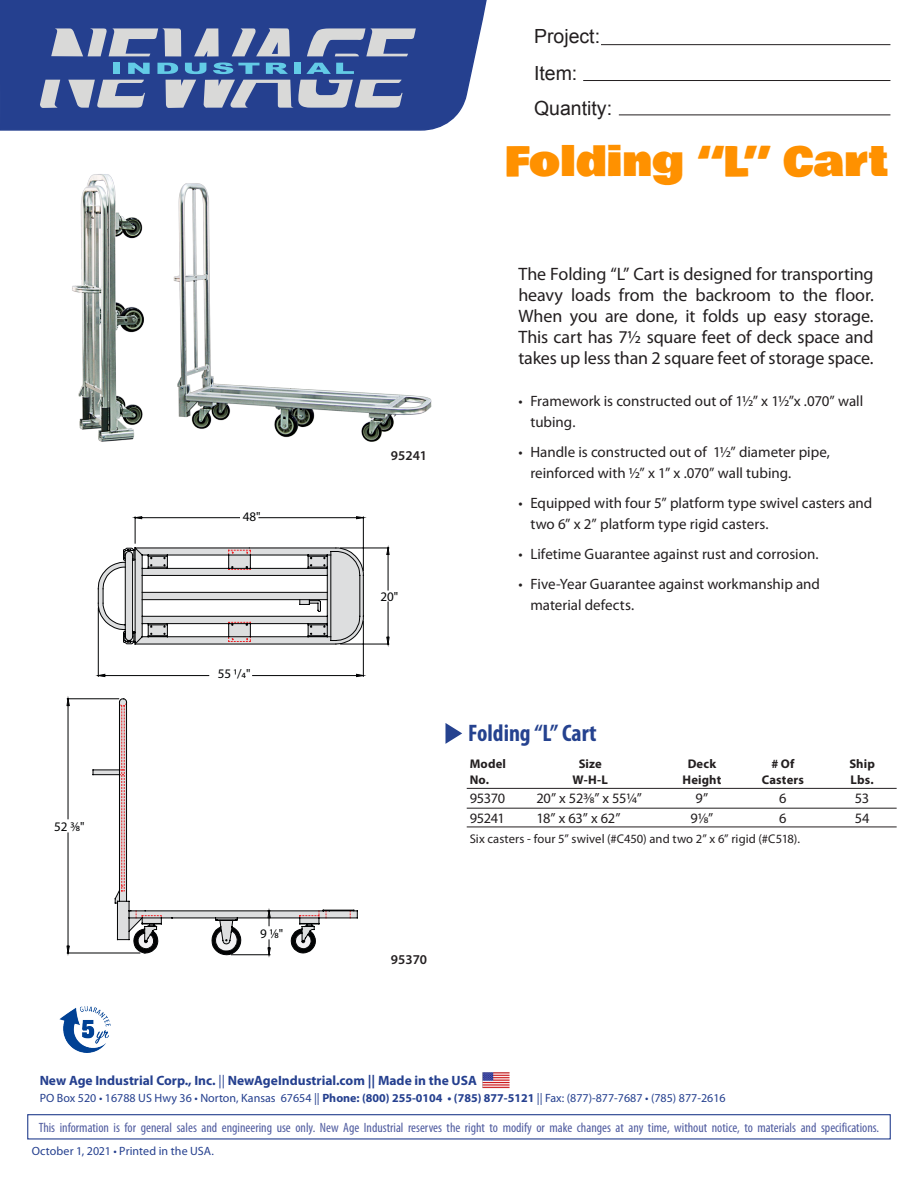
<style>
.page{position:relative;width:918px;height:1188px;background:#fff}
.page>*{position:absolute;margin:0;border:0;box-sizing:border-box;transform-origin:0 0}
.t1{font:40.5px "Bowlby One";letter-spacing:.005em;color:#ff9100}
.Header_Right{font:700 condensed 24px "Myriad Pro";color:#25428f}
.t2{font:19.5px/37.3px "Arial";color:#231f20}
.t3{font:18px/21px "Myriad Pro";letter-spacing:-.01em;color:#231f20;text-align:justify}
.t4{font:15px/21px "Myriad Pro";color:#231f20}
.t5{font:14.4px "Myriad Pro";letter-spacing:-.015em;color:#231f20}
.t6{font:condensed 13.5px "Myriad Pro";color:#4f5b9f}
.t7{font:700 13.5px "Myriad Pro";color:#25408f}
.t8{font:600 13.5px "Myriad Pro";color:#231f20}
.t9{font:13.05px "Myriad Pro";color:#020304}
.t10{font:12.6px "Myriad Pro";letter-spacing:.01em;color:#231f20}
.t11{font:700 12.6px "Myriad Pro";letter-spacing:.01em;color:#231f20}
.t12{font:12px "Myriad Pro";color:#25408f}
.s1{font-weight:400}
.s2{font-weight:700}
</style>
<div class="page">
<svg style="left:0;top:0;width:487px;height:131px;background:#314b95"></svg>
<hr style="left:601px;top:44px;width:289px;height:1px;background:#231f20">
<hr style="left:583px;top:80px;width:307px;height:1px;background:#231f20">
<hr style="left:619px;top:115px;width:271px;height:1px;background:#231f20">
<div style="left:294px;top:63px;width:7px;height:11px;background:#63cbe6"></div>
<svg style="left:306px;top:63px;width:48px;height:11px"></svg>
<svg style="left:40px;top:80px;width:20px;height:28px"></svg>
<svg style="left:68px;top:80px;width:77px;height:28px;background:#959fbc"></svg>
<svg style="left:166px;top:80px;width:30px;height:28px"></svg>
<svg style="left:51px;top:28px;width:239px;height:46px;background:#6982b0"></svg>
<svg style="left:204px;top:80px;width:199px;height:28px;background:#939dbb"></svg>
<svg style="left:307px;top:28px;width:109px;height:28px;background:#8692b6"></svg>
<div style="left:27px;top:1114px;width:864px;height:26px;border:1px solid #25408f"></div>
<img style="left:483px;top:1072px;width:26px;height:17px">
<img style="left:60px;top:1006px;width:51px;height:47px">
<svg style="left:66px;top:516px;width:324px;height:439px"></svg>
<img style="left:72px;top:174px;width:360px;height:268px">
<hr style="left:467px;top:788px;width:430px;height:1px;background:#231f20">
<hr style="left:467px;top:808px;width:430px;height:1px;background:#231f20">
<hr style="left:467px;top:827px;width:430px;height:1px;background:#231f20">
<svg style="left:445px;top:723px;width:17px;height:21px"></svg>
<h3 class="t2" style="left:534px;top:17px;width:68px">Project:<br>Item:</h3>
<h3 class="t2" style="left:534px;top:89px;width:80px">Quantity:</h3>
<p class="t9" style="left:54px;top:818px;width:32px">52 3⁄8"</p>
<p class="t9" style="left:243px;top:508px;width:19px">48"</p>
<p class="t9" style="left:218px;top:666px;width:34px">55 1/4"</p>
<p class="t9" style="left:260px;top:925px;width:25px">9 1⁄8"</p>
<p class="t8" style="left:391px;top:447px;width:38px">95241</p>
<p class="t9" style="left:380px;top:588px;width:19px">20"</p>
<p class="t1" style="left:505px;top:131px;width:386px">Folding “L” Cart</p>
<p class="t3" style="left:518px;top:263px;width:357px">The Folding “L” Cart is designed for transporting heavy loads from the backroom to the floor.<br>When you are done, it folds up easy storage.<br>This cart has 71/2 square feet of deck space and takes up less than 2 square feet of storage space.</p>
<p class="t4" style="left:530px;top:390px;width:334px;text-indent:-12px">• Framework is constructed out of 11/2” x 11/2”x .070” wall tubing.</p>
<p class="t4" style="left:530px;top:441px;width:301px;text-indent:-12px">• Handle is constructed out of 11/2” diameter pipe, reinforced with 1/2” x 1” x .070” wall tubing.</p>
<p class="t4" style="left:530px;top:492px;width:344px;text-indent:-12px">• Equipped with four 5” platform type swivel casters and two 6” x 2” platform type rigid casters.</p>
<p class="t4" style="left:518px;top:543px;width:302px">• Lifetime Guarantee against rust and corrosion.</p>
<p class="t4" style="left:530px;top:573px;width:291px;text-indent:-12px">• Five-Year Guarantee against workmanship and material defects.</p>
<p class="Header_Right" style="left:468px;top:718px;width:130px">Folding “L” Cart</p>
<p class="t11" style="left:470px;top:756px;width:38px">Model</p>
<p class="t11" style="left:579px;top:756px;width:25px">Size</p>
<p class="t11" style="left:688px;top:756px;width:30px">Deck</p>
<p class="t11" style="left:771px;top:756px;width:25px"># Of</p>
<p class="t11" style="left:849px;top:756px;width:27px">Ship</p>
<p class="t11" style="left:470px;top:771px;width:21px">No.</p>
<p class="t11" style="left:573px;top:771px;width:37px">W-H-L</p>
<p class="t11" style="left:682px;top:771px;width:40px">Height</p>
<p class="t11" style="left:762px;top:771px;width:44px">Casters</p>
<p class="t11" style="left:851px;top:771px;width:25px">Lbs.</p>
<p class="t5" style="left:470px;top:790px;width:37px">95370</p>
<p class="t5" style="left:536px;top:790px;width:107px">20” x 523/8” x 55¼”</p>
<p class="t5" style="left:696px;top:790px;width:14px">9”</p>
<p class="t5" style="left:779px;top:790px;width:9px">6</p>
<p class="t5" style="left:855px;top:790px;width:16px">53</p>
<p class="t5" style="left:470px;top:809px;width:37px">95241</p>
<p class="t5" style="left:536px;top:809px;width:86px">18” x 63” x 62”</p>
<p class="t5" style="left:691px;top:809px;width:24px">91/8”</p>
<p class="t5" style="left:779px;top:809px;width:9px">6</p>
<p class="t5" style="left:855px;top:809px;width:16px">54</p>
<p class="t10" style="left:470px;top:831px;width:332px">Six casters - four 5” swivel (#C450) and two 2” x 6” rigid (#C518).</p>
<p class="t8" style="left:391px;top:951px;width:38px">95370</p>
<p class="t7" style="left:40px;top:1072px;width:439px">New Age Industrial Corp., Inc. <span class="s1">||</span> NewAgeIndustrial.com || Made in the USA</p>
<p class="t12" style="left:40px;top:1090px;width:687px">PO Box 520 • 16788 US Hwy 36 • Norton, Kansas 67654 || <span class="s2">Phone: (800) 255-0104 • (785) 877-5121</span> || Fax: (877)-877-7687 • (785) 877-2616</p>
<p class="t6" style="left:39px;top:1119px;width:842px">This information is for general sales and engineering use only. New Age Industrial reserves the right to modify or make changes at any time, without notice, to materials and specifications.</p>
<p class="t12" style="left:32px;top:1143px;width:184px">October 1, 2021 • Printed in the USA.</p>
</div>
